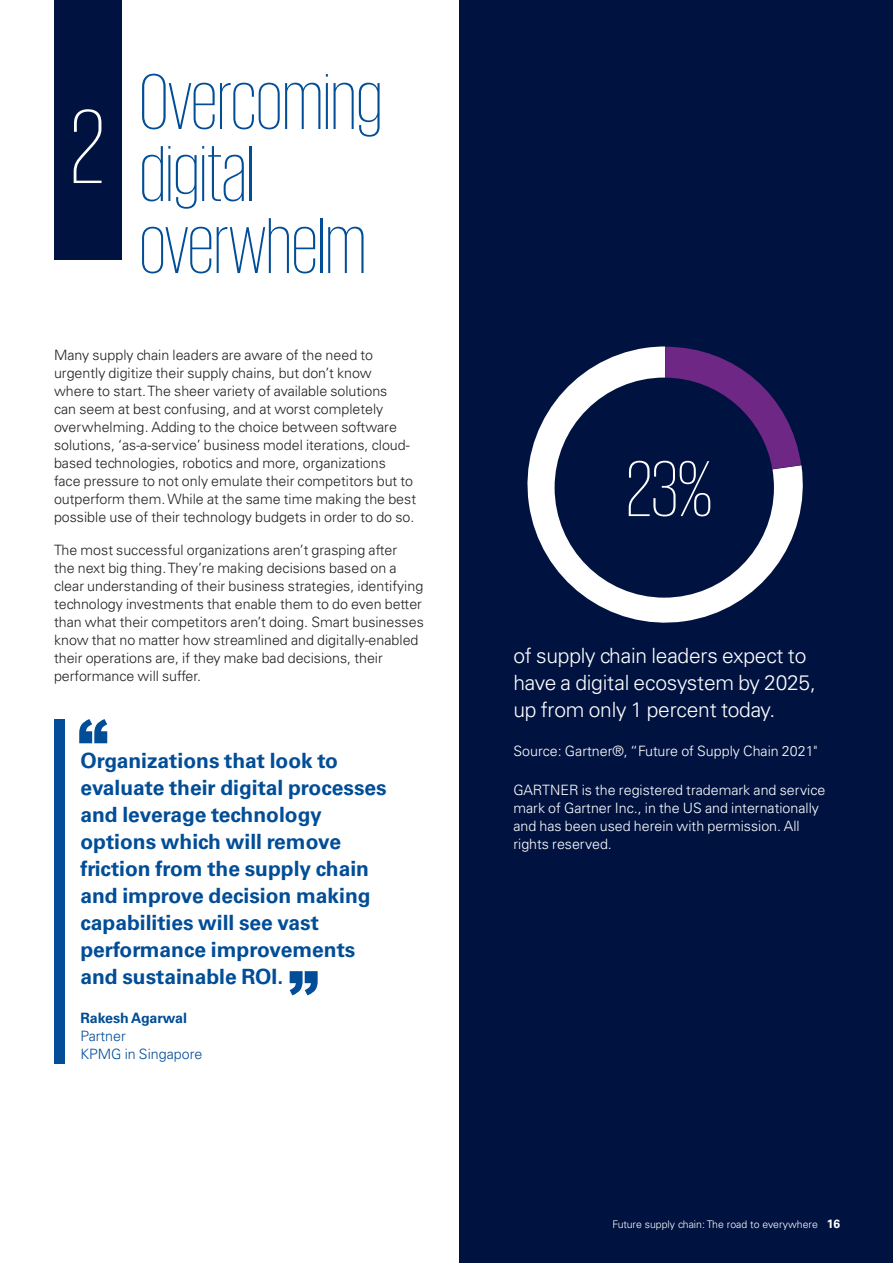
<style>
.page{position:relative;width:893px;height:1263px;background:#fff}
.page>*{position:absolute;margin:0;border:0;box-sizing:border-box;transform-origin:0 0}
.t1{font:200 108px "KPMG";color:#fff}
.t2{font:200 81px/72px "KPMG";color:#014d97}
.t3{font:200 81px "KPMG";color:#fff}
.t4{font:700 21px/27px "Univers LT Std";color:#014d97}
.t5{font:300 21px/27px "Univers LT Std";letter-spacing:-.01em;color:#fff}
.t6{font:300 14.25px/18px "Univers LT Std";color:#231f20}
.t7{font:300 14.25px/18px "Univers LT Std";color:#fff}
.t8{font:300 14.25px/18px "Univers LT Std";color:#014d97}
.t9{font:700 14.25px "Univers LT Std";color:#014d97}
.t10{font:300 10.5px "Univers LT Std";color:#fff}
.s1{font-weight:700;font-size:12px}
</style>
<div class="page">
<div style="left:459px;top:0;width:434px;height:1263px;background:#001340"></div>
<div style="left:54px;top:0;width:67px;height:259px;background:#001340"></div>
<div style="left:54px;top:719px;width:11px;height:345px;background:#014d97"></div>
<svg style="left:79px;top:719px;width:28px;height:24px"></svg>
<svg style="left:290px;top:971px;width:28px;height:24px"></svg>
<svg style="left:527px;top:346px;width:276px;height:277px"></svg>
<svg style="left:665px;top:347px;width:136px;height:122px"></svg>
<h1 class="t1" style="left:70px;top:95px;width:36px">2</h1>
<h2 class="t2" style="left:139px;top:64px;width:244px">Overcoming digital overwhelm</h2>
<p class="t6" style="left:54px;top:346px;width:364px">Many supply chain leaders are aware of the need to urgently digitize their supply chains, but don’t know<br>where to start. The sheer variety of available solutions<br>can seem at best confusing, and at worst completely overwhelming. Adding to the choice between software solutions, ‘as-a-service’ business model iterations, cloud&shy;based technologies, robotics and more, organizations<br>face pressure to not only emulate their competitors but to outperform them. While at the same time making the best possible use of their technology budgets in order to do so.</p>
<p class="t6" style="left:54px;top:541px;width:371px">The most successful organizations aren’t grasping after<br>the next big thing. They’re making decisions based on a clear understanding of their business strategies, identifying technology investments that enable them to do even better than what their competitors aren’t doing. Smart businesses know that no matter how streamlined and digitally-enabled their operations are, if they make bad decisions, their performance will suffer.</p>
<p class="t4" style="left:80px;top:747px;width:308px">Organizations that look to evaluate their digital processes and leverage technology options which will remove friction from the supply chain and improve decision making capabilities will see vast performance improvements and sustainable ROI.</p>
<p class="t9" style="left:80px;top:1010px;width:108px">Rakesh Agarwal</p>
<p class="t8" style="left:80px;top:1027px;width:123px">Partner<br>KPMG in Singapore</p>
<h2 class="t3" style="left:626px;top:450px;width:88px">23%</h2>
<h3 class="t5" style="left:513px;top:642px;width:304px">of supply chain leaders expect to have a digital ecosystem by 2025, up from only 1 percent today.</h3>
<p class="t7" style="left:513px;top:742px;width:306px">Source: Gartner®, “Future of Supply Chain 2021"</p>
<p class="t7" style="left:513px;top:781px;width:313px">GARTNER is the registered trademark and service mark of Gartner Inc., in the US and internationally and has been used herein with permission. All rights reserved.</p>
<p class="t10" style="left:612px;top:1217px;width:229px">Future supply chain: The road to everywhere <span class="s1">16</span></p>
</div>
